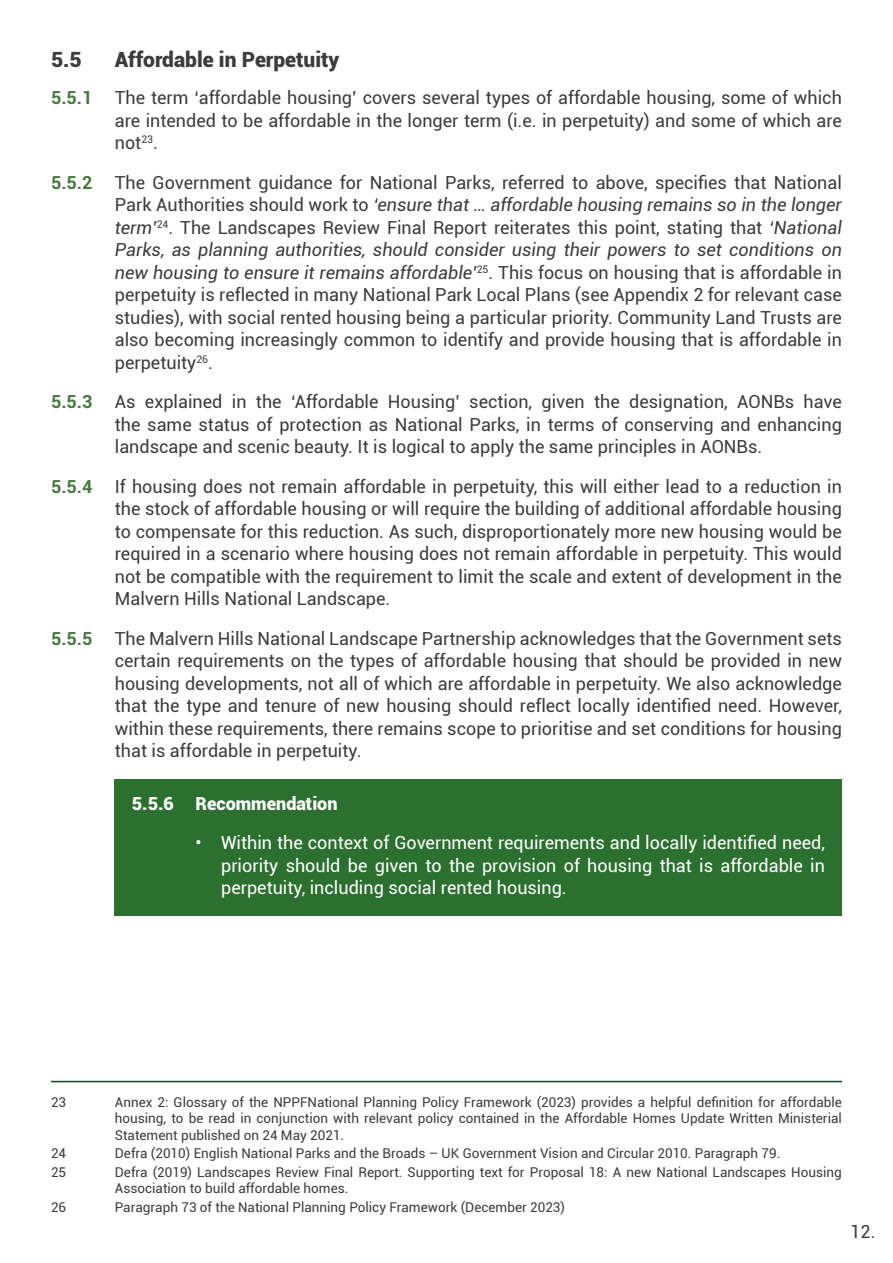
<style>
.page{position:relative;width:893px;height:1263px;background:#fff}
.page>*{position:absolute;margin:0;border:0;box-sizing:border-box;transform-origin:0 0}
.Section_Title__H3{font:900 21px "Roboto";color:#3c3c3b}
.Numbered_Paragraph_3_levels__p{font:18px/22.5px "Roboto";color:#3c3c3b;text-align:justify}
.Green_Box_Recommendations_Bullet_Points_{font:18px/22.5px "Roboto";color:#fff;text-align:justify}
.Green_Box_Recommendations__p{font:900 18px "Roboto";color:#fff}
.Footnotes{font:13.5px/16.5px "Roboto";color:#3c3c3b;text-align:justify}
.s1{font-weight:700;color:#457b3c}
.s2{font-style:italic}
</style>
<div class="page">
<div style="left:115px;top:779px;width:727px;height:52px;background:#2c7030"></div>
<div style="left:115px;top:816px;width:727px;height:99px;background:#2c7030"></div>
<hr style="left:51px;top:1081px;width:791px;height:1px;background:#154a22">
<h3 class="Section_Title__H3" style="left:51px;top:44px;width:32px">5.5</h3>
<h3 class="Section_Title__H3" style="left:115px;top:44px;width:226px">Affordable in Perpetuity</h3>
<p class="Numbered_Paragraph_3_levels__p" style="left:115px;top:86px;width:729px;text-indent:-64px"><span class="s1">5.5.1</span> The term ‘affordable housing’ covers several types of affordable housing, some of which are intended to be affordable in the longer term (i.e. in perpetuity) and some of which are not<sup>23</sup>.</p>
<p class="Numbered_Paragraph_3_levels__p" style="left:115px;top:170px;width:729px;text-indent:-64px"><span class="s1">5.5.2</span> The Government guidance for National Parks, referred to above, specifies that National Park Authorities should work to <span class="s2">‘ensure that … affordable housing remains so in the longer term’</span><sup>24</sup>. The Landscapes Review Final Report reiterates this point, stating that <span class="s2">‘National Parks, as planning authorities, should consider using their powers to set conditions on new housing to ensure it remains affordable’</span><sup>25</sup>. This focus on housing that is affordable in perpetuity is reflected in many National Park Local Plans (see Appendix 2 for relevant case studies), with social rented housing being a particular priority. Community Land Trusts are also becoming increasingly common to identify and provide housing that is affordable in perpetuity<sup>26</sup>.</p>
<p class="Numbered_Paragraph_3_levels__p" style="left:115px;top:390px;width:729px;text-indent:-64px"><span class="s1">5.5.3</span> As explained in the ‘Affordable Housing’ section, given the designation, AONBs have the same status of protection as National Parks, in terms of conserving and enhancing landscape and scenic beauty. It is logical to apply the same principles in AONBs.</p>
<p class="Numbered_Paragraph_3_levels__p" style="left:115px;top:474px;width:729px;text-indent:-64px"><span class="s1">5.5.4</span> If housing does not remain affordable in perpetuity, this will either lead to a reduction in the stock of affordable housing or will require the building of additional affordable housing to compensate for this reduction. As such, disproportionately more new housing would be required in a scenario where housing does not remain affordable in perpetuity. This would not be compatible with the requirement to limit the scale and extent of development in the Malvern Hills National Landscape.</p>
<p class="Numbered_Paragraph_3_levels__p" style="left:115px;top:626px;width:729px;text-indent:-64px"><span class="s1">5.5.5</span> The Malvern Hills National Landscape Partnership acknowledges that the Government sets certain requirements on the types of affordable housing that should be provided in new housing developments, not all of which are affordable in perpetuity. We also acknowledge that the type and tenure of new housing should reflect locally identified need. However, within these requirements, there remains scope to prioritise and set conditions for housing that is affordable in perpetuity.</p>
<p class="Green_Box_Recommendations__p" style="left:132px;top:790px;width:207px">5.5.6 Recommendation</p>
<p class="Green_Box_Recommendations_Bullet_Points_" style="left:221px;top:831px;width:605px;text-indent:-26px">• Within the context of Government requirements and locally identified need, priority should be given to the provision of housing that is affordable in perpetuity, including social rented housing.</p>
<p class="Footnotes" style="left:51px;top:1093px;width:17px">23</p>
<p class="Footnotes" style="left:115px;top:1093px;width:729px">Annex 2: Glossary of the NPPFNational Planning Policy Framework (2023) provides a helpful definition for affordable housing, to be read in conjunction with relevant policy contained in the Affordable Homes Update Written Ministerial Statement published on 24 May 2021.</p>
<p class="Footnotes" style="left:51px;top:1145px;width:17px">24</p>
<p class="Footnotes" style="left:115px;top:1145px;width:667px">Defra (2010) English National Parks and the Broads – UK Government Vision and Circular 2010. Paragraph 79.</p>
<p class="Footnotes" style="left:51px;top:1163px;width:17px">25</p>
<p class="Footnotes" style="left:115px;top:1163px;width:729px">Defra (2019) Landscapes Review Final Report. Supporting text for Proposal 18: A new National Landscapes Housing<br>Association to build affordable homes.</p>
<p class="Footnotes" style="left:51px;top:1198px;width:17px">26</p>
<p class="Footnotes" style="left:115px;top:1198px;width:452px">Paragraph 73 of the National Planning Policy Framework (December 2023)</p>
<p class="Numbered_Paragraph_3_levels__p" style="left:850px;top:1220px;width:27px">12.</p>
</div>
